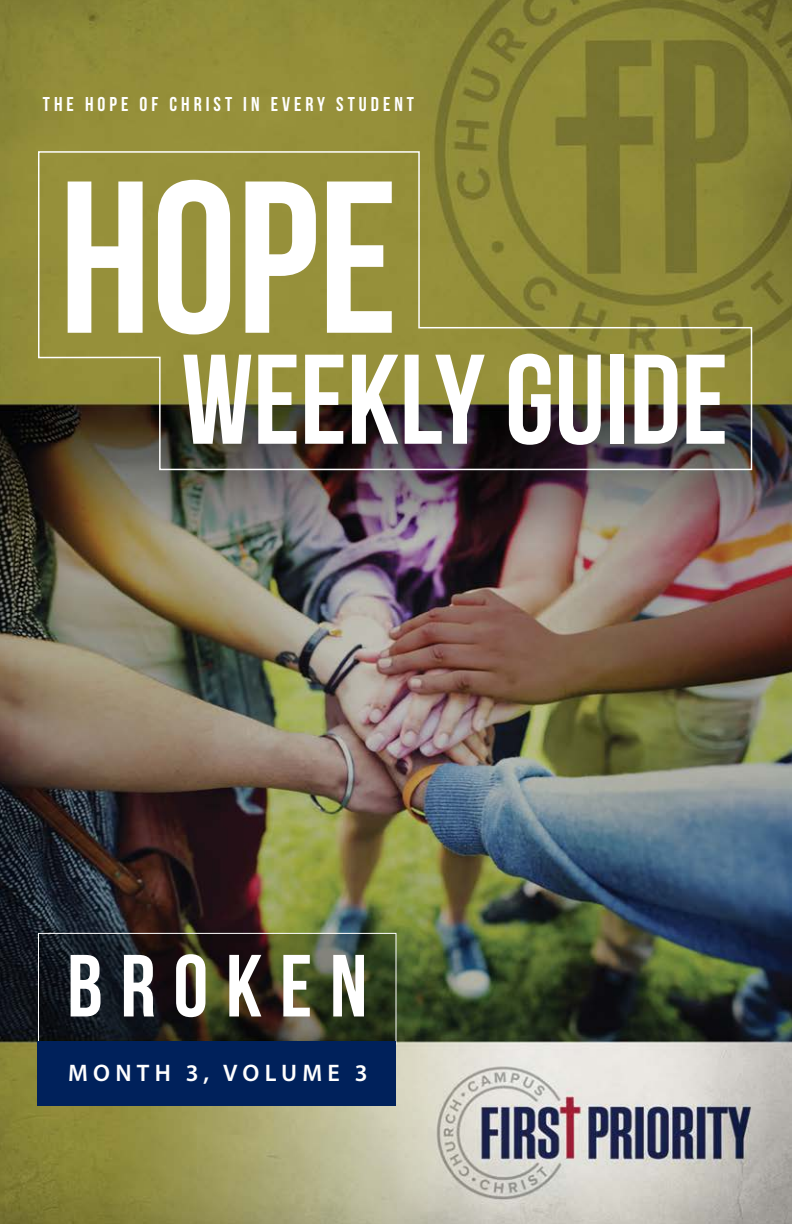
<style>
.page{position:relative;width:792px;height:1224px;background:#fff}
.page>*{position:absolute;margin:0;border:0;box-sizing:border-box;transform-origin:0 0}
.t1{font:216px "Bebas Neue";color:#fff}
.t2{font:127.2px "Bebas Neue";color:#fff}
.t3{font:88px "Bebas Neue";letter-spacing:.2em;color:#fff}
.t4{font:600 24px "Myriad Pro";letter-spacing:.22em;color:#fff}
.t5{font:20px "Bebas Neue";letter-spacing:.2em;color:#fff}
</style>
<div class="page">
<img style="left:0;top:0;width:792px;height:1224px">
<svg style="left:40px;top:935px;width:354px;height:106px;background:#2a2c20"></svg>
<svg style="left:37px;top:150px;width:716px;height:321px;background:#807a38"></svg>
<div style="left:38px;top:933px;width:358px;height:111px;border:1px solid #fff"></div>
<div style="left:38px;top:1041px;width:358px;height:65px;background:#00215b"></div>
<p class="t5" style="left:43px;top:94px;width:373px">THE HOPE OF CHRIST IN EVERY STUDENT</p>
<h1 class="t1" style="left:59px;top:140px;width:340px">HOPE</h1>
<h2 class="t2" style="left:182px;top:330px;width:548px">WEEKLY GUIDE</h2>
<h3 class="t3" style="left:67px;top:938px;width:302px">BROKEN</h3>
<p class="t4" style="left:68px;top:1058px;width:301px">MONTH 3, VOLUME 3</p>
</div>
